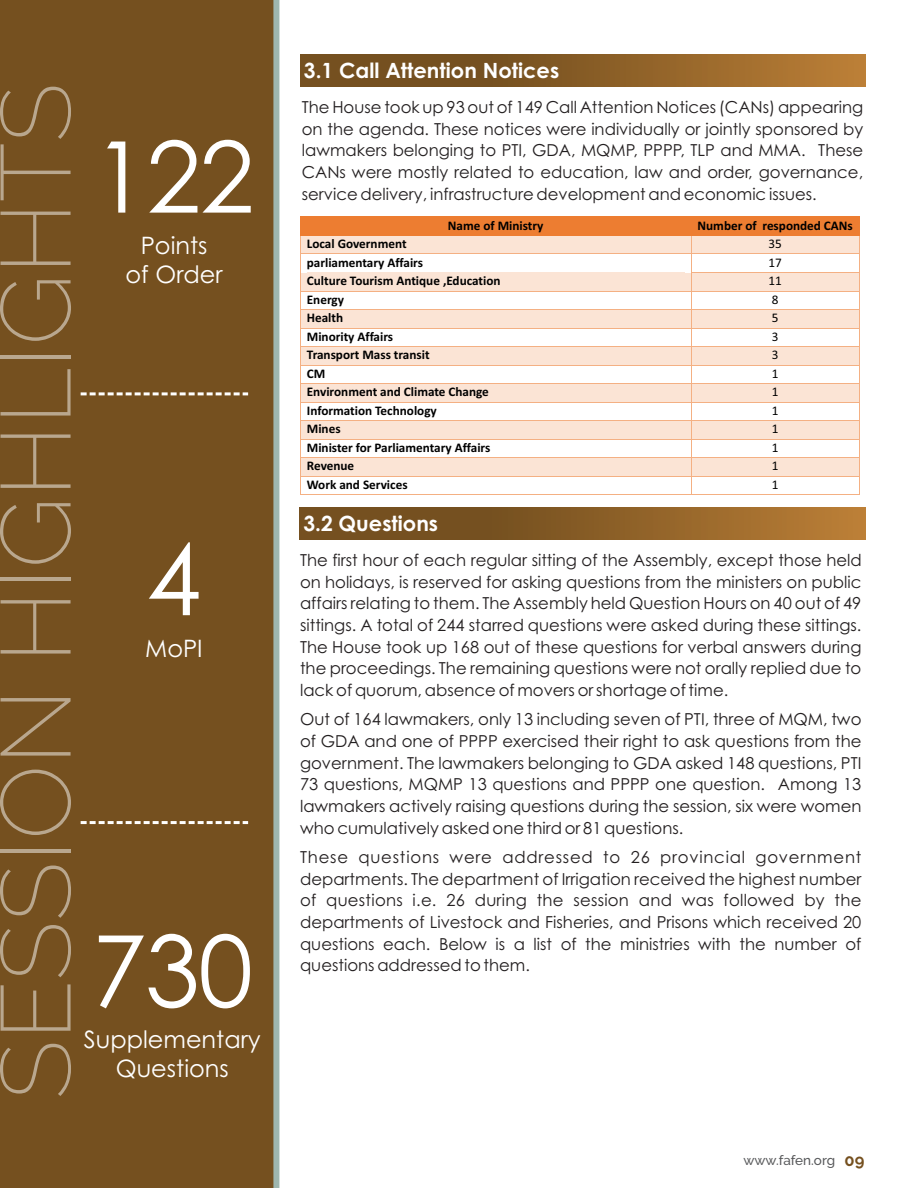
<style>
.page{position:relative;width:918px;height:1188px;background:#fff}
.page>*{position:absolute;margin:0;border:0;box-sizing:border-box;transform-origin:0 0}
.t1{font:99px "Century Gothic";letter-spacing:-.015em;color:#fff}
.t2{font:200 98.7px "Raleway";color:rgb(255 255 255/.5)}
.t3{font:24px/28.7px "Century Gothic";color:#fff;text-align:center}
.t4{font:700 21px "Century Gothic";color:#fff}
.t5{font:16.5px/21.6px "Century Gothic";color:#231f20;text-align:justify}
.t6{font:500 13.5px "Raleway";color:#58595b}
.t7{font:700 13.2px "Calibri";color:#000}
.t8{font:13.2px "Calibri";color:#000}
.s1{font-weight:700;font-size:16.5px;color:#75501f}
</style>
<div class="page">
<div style="left:0;top:0;width:276px;height:1188px;background:#75501f"></div>
<svg style="left:81px;top:821px;width:167px;height:3px"></svg>
<svg style="left:81px;top:392px;width:167px;height:3px"></svg>
<div style="left:273px;top:0;width:6px;height:1188px;background:#9eb6ae"></div>
<div style="left:300px;top:54px;width:566px;height:32px;background:linear-gradient(to right,#65451b,#b37a34)"></div>
<div style="left:300px;top:507px;width:565px;height:33px;background:linear-gradient(to right,#65451b,#b37a34)"></div>
<div style="left:301px;top:217px;width:390px;height:18px;background:#ed7d31"></div>
<div style="left:691px;top:217px;width:168px;height:18px;background:#ed7d31"></div>
<div style="left:301px;top:236px;width:390px;height:18px;background:#fbe4d5"></div>
<div style="left:691px;top:236px;width:168px;height:18px;background:#fbe4d5"></div>
<hr style="left:301px;top:235px;width:390px;height:1px;background:#ed7d31">
<hr style="left:692px;top:235px;width:167px;height:1px;background:#ed7d31">
<hr style="left:301px;top:254px;width:390px;height:1px;background:#f4b083">
<hr style="left:691px;top:254px;width:168px;height:1px;background:#f4b083">
<div style="left:301px;top:273px;width:390px;height:18px;background:#fbe4d5"></div>
<div style="left:691px;top:273px;width:168px;height:18px;background:#fbe4d5"></div>
<hr style="left:691px;top:272px;width:168px;height:1px;background:#f4b083">
<hr style="left:301px;top:291px;width:390px;height:1px;background:#f4b083">
<hr style="left:691px;top:291px;width:168px;height:1px;background:#f4b083">
<div style="left:301px;top:310px;width:390px;height:18px;background:#fbe4d5"></div>
<div style="left:691px;top:310px;width:168px;height:18px;background:#fbe4d5"></div>
<hr style="left:301px;top:309px;width:390px;height:1px;background:#f4b083">
<hr style="left:691px;top:309px;width:168px;height:1px;background:#f4b083">
<hr style="left:301px;top:328px;width:390px;height:1px;background:#f4b083">
<hr style="left:691px;top:328px;width:168px;height:1px;background:#f4b083">
<div style="left:301px;top:347px;width:390px;height:18px;background:#fbe4d5"></div>
<div style="left:691px;top:347px;width:168px;height:18px;background:#fbe4d5"></div>
<hr style="left:301px;top:346px;width:390px;height:1px;background:#f4b083">
<hr style="left:691px;top:346px;width:168px;height:1px;background:#f4b083">
<hr style="left:301px;top:365px;width:390px;height:1px;background:#f4b083">
<hr style="left:691px;top:365px;width:168px;height:1px;background:#f4b083">
<div style="left:301px;top:384px;width:390px;height:18px;background:#fbe4d5"></div>
<div style="left:691px;top:384px;width:168px;height:18px;background:#fbe4d5"></div>
<hr style="left:301px;top:383px;width:390px;height:1px;background:#f4b083">
<hr style="left:691px;top:383px;width:168px;height:1px;background:#f4b083">
<hr style="left:301px;top:402px;width:390px;height:1px;background:#f4b083">
<hr style="left:691px;top:402px;width:168px;height:1px;background:#f4b083">
<div style="left:301px;top:421px;width:390px;height:18px;background:#fbe4d5"></div>
<div style="left:691px;top:421px;width:168px;height:18px;background:#fbe4d5"></div>
<hr style="left:301px;top:420px;width:390px;height:1px;background:#f4b083">
<hr style="left:691px;top:420px;width:168px;height:1px;background:#f4b083">
<hr style="left:301px;top:439px;width:390px;height:1px;background:#f4b083">
<hr style="left:691px;top:439px;width:168px;height:1px;background:#f4b083">
<div style="left:301px;top:458px;width:390px;height:18px;background:#fbe4d5"></div>
<div style="left:691px;top:458px;width:168px;height:18px;background:#fbe4d5"></div>
<hr style="left:301px;top:457px;width:390px;height:1px;background:#f4b083">
<hr style="left:691px;top:457px;width:168px;height:1px;background:#f4b083">
<hr style="left:301px;top:476px;width:390px;height:1px;background:#f4b083">
<hr style="left:691px;top:476px;width:168px;height:1px;background:#f4b083">
<svg style="left:300px;top:217px;width:1px;height:278px"></svg>
<hr style="left:301px;top:495px;width:390px;height:1px;background:#f4b083">
<svg style="left:691px;top:235px;width:1px;height:260px"></svg>
<hr style="left:691px;top:495px;width:168px;height:1px;background:#f4b083">
<svg style="left:859px;top:217px;width:1px;height:278px"></svg>
<h2 class="t2" style="left:-22px;top:1100px;width:1018px;rotate:-90deg">SESSION HIGHLIGHTS</h2>
<h1 class="t1" style="left:93px;top:138px;width:163px">122</h1>
<h3 class="t3" style="left:126px;top:234px;width:99px">Points<br>of Order</h3>
<h1 class="t1" style="left:146px;top:541px;width:56px">4</h1>
<h3 class="t3" style="left:145px;top:636px;width:59px">MoPI</h3>
<h1 class="t1" style="left:92px;top:932px;width:163px">730</h1>
<h3 class="t3" style="left:84px;top:1028px;width:179px">Supplementary<br>Questions</h3>
<p class="t4" style="left:304px;top:62px;width:257px">3.1 Call Attention Notices</p>
<p class="t5" style="left:302px;top:98px;width:563px">The House took up 93 out of 149 Call Attention Notices (CANs) appearing on the agenda. These notices were individually or jointly sponsored by lawmakers belonging to PTI, GDA, MQMP, PPPP, TLP and MMA. These CANs were mostly related to education, law and order, governance, service delivery, infrastructure development and economic issues.</p>
<p class="t7" style="left:448px;top:220px;width:97px">Name of Ministry</p>
<p class="t7" style="left:697px;top:220px;width:157px">Number of responded CANs</p>
<p class="t7" style="left:307px;top:238px;width:101px">Local Government</p>
<p class="t8" style="left:768px;top:238px;width:15px">35</p>
<p class="t7" style="left:307px;top:257px;width:118px">parliamentary Affairs</p>
<p class="t8" style="left:768px;top:257px;width:15px">17</p>
<p class="t7" style="left:307px;top:275px;width:195px">Culture Tourism Antique ,Education</p>
<p class="t8" style="left:768px;top:275px;width:15px">11</p>
<p class="t7" style="left:307px;top:294px;width:39px">Energy</p>
<p class="t8" style="left:772px;top:294px;width:8px">8</p>
<p class="t7" style="left:307px;top:312px;width:38px">Health</p>
<p class="t8" style="left:772px;top:312px;width:8px">5</p>
<p class="t7" style="left:307px;top:331px;width:88px">Minority Affairs</p>
<p class="t8" style="left:772px;top:331px;width:8px">3</p>
<p class="t7" style="left:307px;top:349px;width:124px">Transport Mass transit</p>
<p class="t8" style="left:772px;top:349px;width:8px">3</p>
<p class="t7" style="left:307px;top:368px;width:20px">CM</p>
<p class="t8" style="left:772px;top:368px;width:8px">1</p>
<p class="t7" style="left:307px;top:387px;width:184px">Environment and Climate Change</p>
<p class="t8" style="left:772px;top:387px;width:8px">1</p>
<p class="t7" style="left:307px;top:405px;width:132px">Information Technology</p>
<p class="t8" style="left:772px;top:405px;width:8px">1</p>
<p class="t7" style="left:307px;top:424px;width:35px">Mines</p>
<p class="t8" style="left:772px;top:424px;width:8px">1</p>
<p class="t7" style="left:307px;top:442px;width:185px">Minister for Parliamentary Affairs</p>
<p class="t8" style="left:772px;top:442px;width:8px">1</p>
<p class="t7" style="left:307px;top:461px;width:49px">Revenue</p>
<p class="t8" style="left:772px;top:461px;width:8px">1</p>
<p class="t7" style="left:307px;top:479px;width:102px">Work and Services</p>
<p class="t8" style="left:772px;top:479px;width:8px">1</p>
<p class="t4" style="left:303px;top:515px;width:136px">3.2 Questions</p>
<p class="t5" style="left:300px;top:551px;width:563px">The first hour of each regular sitting of the Assembly, except those held on holidays, is reserved for asking questions from the ministers on public affairs relating to them. The Assembly held Question Hours on 40 out of 49 sittings. A total of 244 starred questions were asked during these sittings.<br>The House took up 168 out of these questions for verbal answers during the proceedings. The remaining questions were not orally replied due to lack of quorum, absence of movers or shortage of time.</p>
<p class="t5" style="left:300px;top:710px;width:563px">Out of 164 lawmakers, only 13 including seven of PTI, three of MQM, two of GDA and one of PPPP exercised their right to ask questions from the government. The lawmakers belonging to GDA asked 148 questions, PTI 73 questions, MQMP 13 questions and PPPP one question. Among 13 lawmakers actively raising questions during the session, six were women who cumulatively asked one third or 81 questions.</p>
<p class="t5" style="left:300px;top:848px;width:563px">These questions were addressed to 26 provincial government departments. The department of Irrigation received the highest number of questions i.e. 26 during the session and was followed by the departments of Livestock and Fisheries, and Prisons which received 20 questions each. Below is a list of the ministries with the number of questions addressed to them.</p>
<p class="t6" style="left:743px;top:1152px;width:123px">www.fafen.org <span class="s1">09</span></p>
</div>
